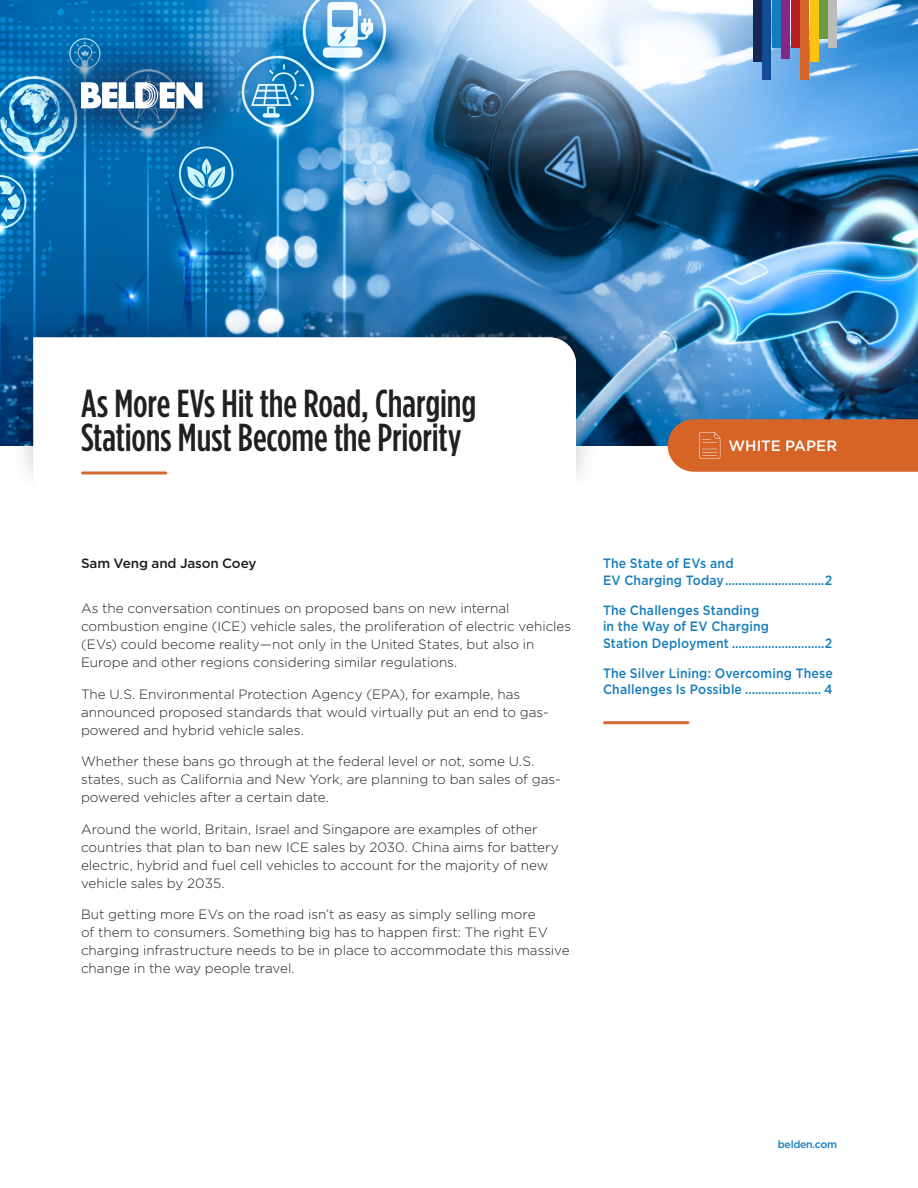
<style>
.page{position:relative;width:918px;height:1188px;background:#fff}
.page>*{position:absolute;margin:0;border:0;box-sizing:border-box;transform-origin:0 0}
.BDN-Title{font:500 42px/42px "Gotham Condensed";letter-spacing:-.005em;color:#231f20}
.WP-header{font:500 39px/34.5px "Gotham Condensed";letter-spacing:-.005em;color:#231f20}
.BDN-Doc-Overline-White{font:500 15px "Gotham";letter-spacing:-.005em;color:#fff}
.Body_Copy{font:300 13.5px/18px "Gotham";color:#231f20}
.BDN-Doc-Navigation{font:500 13.5px/16.5px "Gotham";letter-spacing:.01em;color:#157cbc;scale:.91 1}
.BDN-Doc-Author-Info{font:500 13.5px "Gotham";letter-spacing:-.01em;color:#231f20}
.t1{font:500 10.5px "Gotham";letter-spacing:-.025em;color:#157cbc}
</style>
<div class="page">
<img style="left:0;top:0;width:918px;height:446px">
<svg style="left:668px;top:419px;width:250px;height:53px;background:#d3672d"></svg>
<div style="left:791px;top:0;width:8px;height:47px;background:#b71f24"></div>
<div style="left:801px;top:0;width:8px;height:80px;background:#d66427"></div>
<div style="left:819px;top:0;width:9px;height:39px;background:#6c9c40"></div>
<div style="left:782px;top:0;width:8px;height:58px;background:#852787"></div>
<div style="left:763px;top:0;width:8px;height:80px;background:#124b96"></div>
<div style="left:810px;top:0;width:8px;height:61px;background:#fec210"></div>
<div style="left:829px;top:0;width:8px;height:47px;background:#bdbcbc"></div>
<div style="left:772px;top:0;width:8px;height:47px;background:#157cbc"></div>
<div style="left:753px;top:0;width:8px;height:61px;background:#172752"></div>
<div style="left:24px;top:25px;width:235px;height:141px;background:#172752;opacity:.75"></div>
<svg style="left:81px;top:82px;width:121px;height:26px"></svg>
<div style="left:11px;top:315px;width:587px;height:178px;background:#231f20;opacity:.2"></div>
<svg style="left:33px;top:337px;width:543px;height:156px"></svg>
<hr style="left:82px;top:471px;width:84px;height:3px;background:#d56931">
<hr style="left:604px;top:721px;width:84px;height:3px;background:#d56931">
<p class="BDN-Title" style="left:81px;top:382px;width:415px">Growing Network and Data Center<br>Demands: Choose the Right</p>
<p class="WP-header" style="left:81px;top:386px;width:397px">As More EVs Hit the Road, Charging<br>Stations Must Become the Priority</p>
<p class="BDN-Doc-Overline-White" style="left:729px;top:436px;width:110px">WHITE PAPER</p>
<p class="BDN-Doc-Author-Info" style="left:81px;top:555px;width:177px">Sam Veng and Jason Coey</p>
<p class="Body_Copy" style="left:81px;top:599px;width:492px">As the conversation continues on proposed bans on new internal combustion engine (ICE) vehicle sales, the proliferation of electric vehicles (EVs) could become reality—not only in the United States, but also in Europe and other regions considering similar regulations.</p>
<p class="Body_Copy" style="left:81px;top:685px;width:469px">The U.S. Environmental Protection Agency (EPA), for example, has announced proposed standards that would virtually put an end to gas&shy;powered and hybrid vehicle sales.</p>
<p class="Body_Copy" style="left:81px;top:752px;width:481px">Whether these bans go through at the federal level or not, some U.S. states, such as California and New York, are planning to ban sales of gas&shy;powered vehicles after a certain date.</p>
<p class="Body_Copy" style="left:81px;top:820px;width:479px">Around the world, Britain, Israel and Singapore are examples of other countries that plan to ban new ICE sales by 2030. China aims for battery electric, hybrid and fuel cell vehicles to account for the majority of new vehicle sales by 2035.</p>
<p class="Body_Copy" style="left:81px;top:905px;width:490px">But getting more EVs on the road isn’t as easy as simply selling more<br>of them to consumers. Something big has to happen first: The right EV charging infrastructure needs to be in place to accommodate this massive change in the way people travel.</p>
<p class="BDN-Doc-Navigation" style="left:603px;top:555px;width:254px">The State of EVs and<br>EV Charging Today..............................2</p>
<p class="BDN-Doc-Navigation" style="left:603px;top:602px;width:254px">The Challenges Standing<br>in the Way of EV Charging<br>Station Deployment ............................2</p>
<p class="BDN-Doc-Navigation" style="left:603px;top:665px;width:254px">The Silver Lining: Overcoming These<br>Challenges Is Possible ....................... 4</p>
<p class="t1" style="left:778px;top:1137px;width:61px">belden.com</p>
</div>
